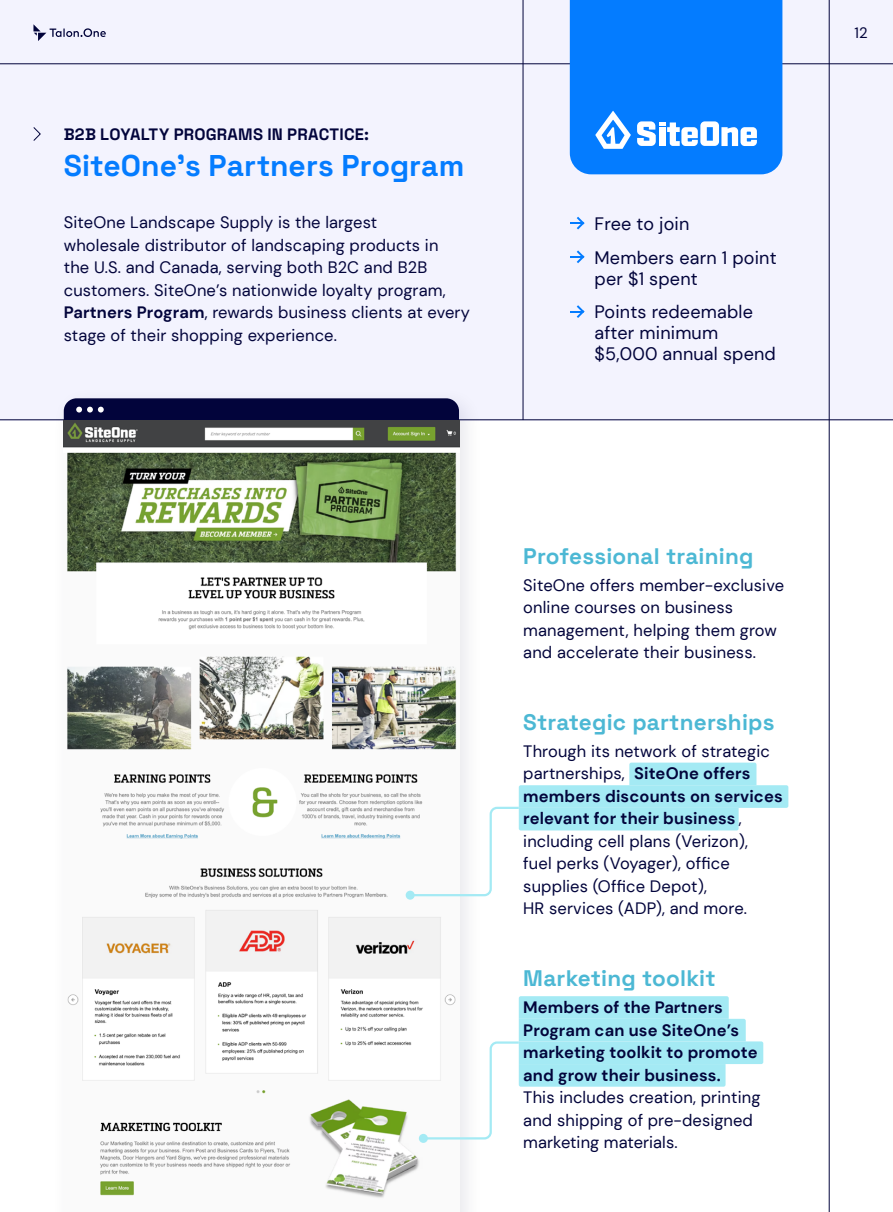
<style>
.page{position:relative;width:893px;height:1212px;background:#fff}
.page>*{position:absolute;margin:0;border:0;box-sizing:border-box;transform-origin:0 0}
.Page_Title{font:700 30px "Space Grotesk";color:#047cff}
.t1{font:700 22.5px "Space Grotesk";letter-spacing:.01em;color:#4cb8d4}
.t2{font:18px/21px "DM Sans";letter-spacing:.01em;color:#02043b}
.t3{font:16.5px/22.5px "DM Sans";letter-spacing:.01em;color:#02043b}
.t4{font:700 16.5px/22.5px "DM Sans";letter-spacing:.01em;color:#02043b}
.Page_Title-2{font:700 16.5px "Space Grotesk";letter-spacing:.01em;color:#02043b}
.t5{font:15px "DM Sans";color:#02043b}
.s1{font-weight:700}
.s2{font-weight:400}
</style>
<div class="page">
<hr style="left:829px;top:0;width:1px;height:1212px;background:#02043b">
<div style="left:0;top:0;width:893px;height:420px;background:#f3f3fe"></div>
<hr style="left:523px;top:0;width:1px;height:420px;background:#02043b">
<svg style="left:570px;top:217px;width:14px;height:12px"></svg>
<svg style="left:570px;top:250px;width:14px;height:13px"></svg>
<svg style="left:570px;top:305px;width:14px;height:13px"></svg>
<svg style="left:33px;top:127px;width:8px;height:14px"></svg>
<hr style="left:0;top:419px;width:893px;height:1px;background:#02043b">
<svg style="left:570px;top:0;width:212px;height:174px;background:#1585fe"></svg>
<div style="left:51px;top:386px;width:433px;height:826px;background:#fafafb"></div>
<div style="left:64px;top:398px;width:395px;height:22px;background:#02043b"></div>
<img style="left:64px;top:420px;width:395px;height:778px">
<svg style="left:76px;top:407px;width:28px;height:5px"></svg>
<svg style="left:421px;top:996px;width:342px;height:144px"></svg>
<div style="left:419px;top:1134px;width:9px;height:9px;background:#a4eaf4;border-radius:50%"></div>
<svg style="left:408px;top:763px;width:380px;height:134px"></svg>
<div style="left:406px;top:891px;width:9px;height:9px;background:#a4eaf4;border-radius:50%"></div>
<svg style="left:33px;top:24px;width:73px;height:17px"></svg>
<p class="Page_Title-2" style="left:64px;top:122px;width:307px">B2B LOYALTY PROGRAMS IN PRACTICE:</p>
<p class="Page_Title" style="left:64px;top:143px;width:402px">SiteOne’s Partners Program</p>
<p class="t3" style="left:64px;top:211px;width:408px">SiteOne Landscape Supply is the largest<br>wholesale distributor of landscaping products in<br>the U.S. and Canada, serving both B2C and B2B customers. SiteOne’s nationwide loyalty program, <span class="s1">Partners Program</span>, rewards business clients at every stage of their shopping experience.</p>
<p class="t2" style="left:594px;top:213px;width:96px">Free to join</p>
<p class="t2" style="left:594px;top:247px;width:184px">Members earn 1 point per $1 spent</p>
<p class="t2" style="left:594px;top:302px;width:183px">Points redeemable after minimum $5,000 annual spend</p>
<p class="t5" style="left:854px;top:24px;width:15px">12</p>
<p class="t1" style="left:523px;top:539px;width:232px">Professional training</p>
<p class="t3" style="left:523px;top:573px;width:262px">SiteOne offers member‑exclusive online courses on business management, helping them grow and accelerate their business.</p>
<p class="t1" style="left:523px;top:706px;width:253px">Strategic partnerships</p>
<p class="t3" style="left:523px;top:740px;width:261px">Through its network of strategic partnerships, <span class="s1">SiteOne offers members discounts on services relevant for their business</span> , including cell plans (Verizon),<br>fuel perks (Voyager), office supplies (Office Depot),<br>HR services (ADP), and more.</p>
<p class="t1" style="left:523px;top:962px;width:194px">Marketing toolkit</p>
<p class="t4" style="left:523px;top:996px;width:239px">Members of the Partners<br>Program can use SiteOne’s marketing toolkit to promote and grow their business.<br><span class="s2">This includes creation, printing and shipping of pre‑designed marketing materials.</span></p>
</div>
